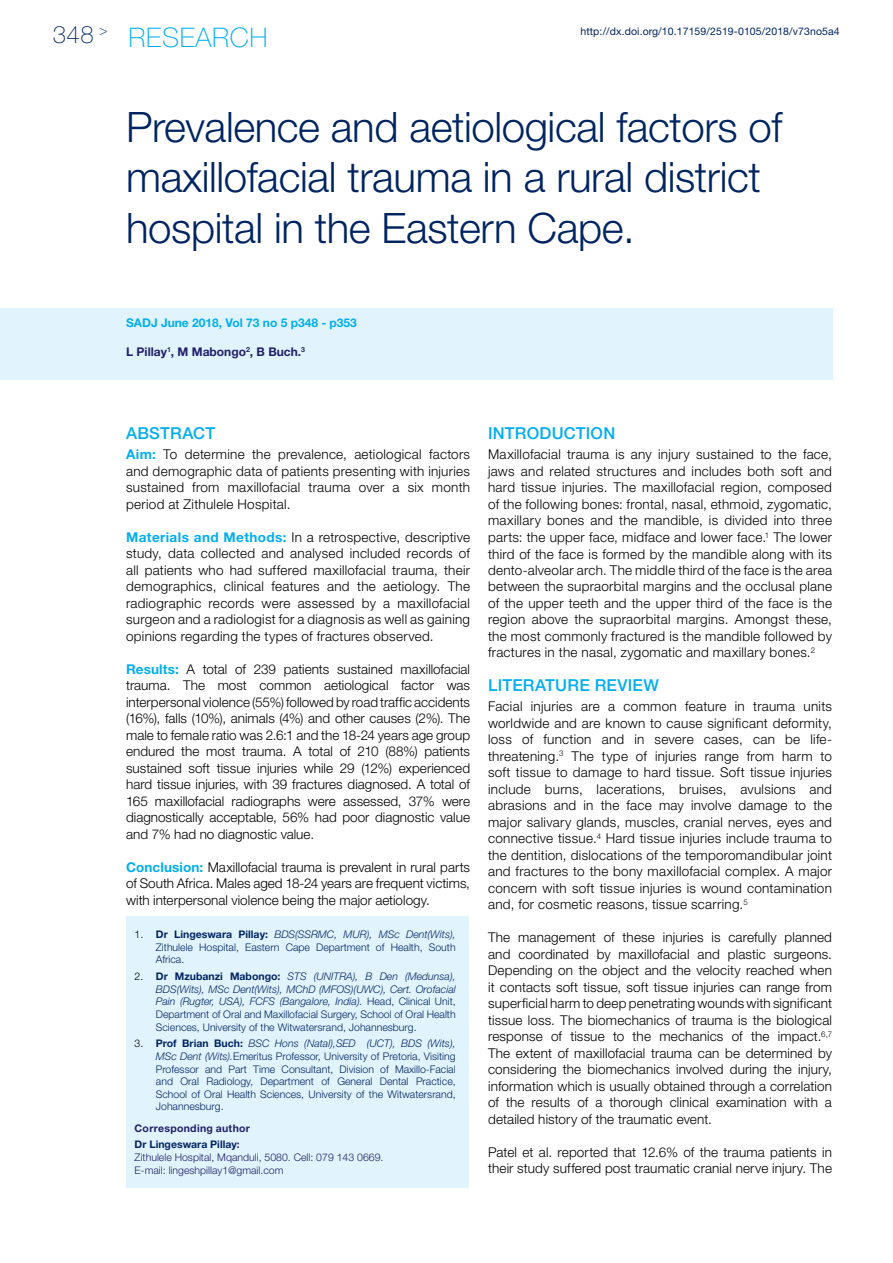
<style>
.page{position:relative;width:893px;height:1263px;background:#fff}
.page>*{position:absolute;margin:0;border:0;box-sizing:border-box;transform-origin:0 0}
.t1{font:300 42px/50.4px "Helvetica Neue LT Std";letter-spacing:-.01em;color:#002461}
.t2{font:100 27px "Helvetica Neue LT Std";letter-spacing:.025em;color:#00aeef}
.t3{font:500 16.5px "Helvetica Neue LT Std";color:#00aeef}
.t4{font:300 13.5px/16.5px "Helvetica Neue LT Std";letter-spacing:.01em;color:#000;text-align:justify}
.t5{font:700 12px "Helvetica Neue LT Std";color:#00aeef}
.t6{font:700 12px "Helvetica Neue LT Std";color:#221e67}
.t7{font:300 10.5px/12.6px "Helvetica Neue LT Std";color:#002461;text-align:justify}
.t8{font:300 10.5px/12.6px "Helvetica Neue LT Std";color:#221e67}
.t9{font:10.5px "Helvetica Neue LT Std";letter-spacing:.01em;color:#002461}
.t10{font:700 10.5px/16.8px "Helvetica Neue LT Std";letter-spacing:.025em;color:#221e67}
.s1{font-size:24px;color:#002461}
.s2{font-weight:700;color:#00aeef}
.s3{color:#000}
.s4{font-weight:700}
.s5{font-style:italic}
.s6{color:#002461}
</style>
<div class="page">
<div style="left:126px;top:917px;width:343px;height:271px;background:#e1f4fd"></div>
<div style="left:0;top:308px;width:832px;height:71px;background:#e1f4fd"></div>
<h2 class="t2" style="left:53px;top:22px;width:217px"><span class="s1">348</span> <sup>&gt;</sup> RESEARCH</h2>
<p class="t9" style="left:581px;top:25px;width:261px">http://dx.doi.org/10.17159/2519-0105/2018/v73no5a4</p>
<h1 class="t1" style="left:126px;top:101px;width:657px">Prevalence and aetiological factors of maxillofacial trauma in a rural district hospital in the Eastern Cape.</h1>
<p class="t5" style="left:126px;top:316px;width:232px">SADJ June 2018, Vol 73 no 5 p348 - p353</p>
<p class="t6" style="left:126px;top:344px;width:180px">L Pillay<sup>1</sup>, M Mabongo<sup>2</sup>, B Buch.<sup>3</sup></p>
<p class="t3" style="left:126px;top:423px;width:24px">ABSTRACT</p>
<p class="t4" style="left:126px;top:446px;width:345px"><span class="s2">Aim:</span> To determine the prevalence, aetiological factors and demographic data of patients presenting with injuries sustained from maxillofacial trauma over a six month period at Zithulele Hospital.</p>
<p class="t4" style="left:126px;top:529px;width:345px"><span class="s2">Materials and Methods:</span> In a retrospective, descriptive study, data collected and analysed included records of all patients who had suffered maxillofacial trauma, their demographics, clinical features and the aetiology. The radiographic records were assessed by a maxillofacial surgeon and a radiologist for a diagnosis as well as gaining opinions regarding the types of fractures observed.</p>
<p class="t4" style="left:126px;top:661px;width:345px"><span class="s2">Results:</span> A total of 239 patients sustained maxillofacial trauma. The most common aetiological factor was interpersonal violence (55%) followed by road traffic accidents (16%), falls (10%), animals (4%) and other causes (2%). The male to female ratio was 2.6:1 and the 18-24 years age group endured the most trauma. A total of 210 (88%) patients sustained soft tissue injuries while 29 (12%) experienced hard tissue injuries, with 39 fractures diagnosed. A total of 165 maxillofacial radiographs were assessed, 37% were diagnostically acceptable, 56% had poor diagnostic value and 7% had no diagnostic value.</p>
<p class="t4" style="left:126px;top:859px;width:345px"><span class="s2">Conclusion:</span> Maxillofacial trauma is prevalent in rural parts of South Africa. Males aged 18-24 years are frequent victims, with interpersonal violence being the major aetiology.</p>
<p class="t7" style="left:156px;top:928px;width:301px;text-indent:-21px"><span class="s3">1.</span> <span class="s4">Dr Lingeswara Pillay:</span> <span class="s5">BDS(SSRMC, MUR), MSc Dent(Wits), </span>Zithulele Hospital, Eastern Cape Department of Health, South Africa.</p>
<p class="t7" style="left:156px;top:970px;width:301px;text-indent:-21px"><span class="s3">2.</span> <span class="s4">Dr Mzubanzi Mabongo:</span> <span class="s5">STS (UNITRA), B Den (Medunsa), BDS(Wits), MSc Dent(Wits), MChD (MFOS)(UWC), Cert. Orofacial Pain (Rugter, USA), FCFS (Bangalore, India).</span> Head, Clinical Unit, Department of Oral and Maxillofacial Surgery, School of Oral Health Sciences, University of the Witwatersrand, Johannesburg.</p>
<p class="t7" style="left:156px;top:1037px;width:301px;text-indent:-21px"><span class="s3">3.</span> <span class="s4">Prof Brian Buch:</span> <span class="s5">BSC Hons (Natal),SED (UCT), BDS (Wits), MSc Dent (Wits).</span>Emeritus Professor, University of Pretoria, Visiting Professor and Part Time Consultant, Division of Maxillo-Facial and Oral Radiology, Department of General Dental Practice, School of Oral Health Sciences, University of the Witwatersrand, Johannesburg.</p>
<p class="t10" style="left:135px;top:1119px;width:117px">Corresponding author<br><span class="s6">Dr Lingeswara Pillay</span>:</p>
<p class="t8" style="left:135px;top:1151px;width:250px">Zithulele Hospital, Mqanduli, 5080. Cell: 079 143 0669.<br>E-mail: lingeshpillay1@gmail.com</p>
<p class="t3" style="left:488px;top:423px;width:17px">INTRODUCTION</p>
<p class="t4" style="left:488px;top:446px;width:345px">Maxillofacial trauma is any injury sustained to the face, jaws and related structures and includes both soft and hard tissue injuries. The maxillofacial region, composed of the following bones: frontal, nasal, ethmoid, zygomatic, maxillary bones and the mandible, is divided into three parts: the upper face, midface and lower face.<sup>1</sup> The lower third of the face is formed by the mandible along with its dento-alveolar arch. The middle third of the face is the area between the supraorbital margins and the occlusal plane of the upper teeth and the upper third of the face is the region above the supraorbital margins. Amongst these, the most commonly fractured is the mandible followed by fractures in the nasal, zygomatic and maxillary bones.<sup>2</sup></p>
<p class="t3" style="left:488px;top:675px;width:21px">LITERATURE</p>
<p class="t3" style="left:595px;top:675px;width:12px">REVIEW</p>
<p class="t4" style="left:488px;top:698px;width:345px">Facial injuries are a common feature in trauma units worldwide and are known to cause significant deformity, loss of function and in severe cases, can be life&shy;threatening.<sup>3</sup> The type of injuries range from harm to soft tissue to damage to hard tissue. Soft tissue injuries include burns, lacerations, bruises, avulsions and abrasions and in the face may involve damage to the major salivary glands, muscles, cranial nerves, eyes and connective tissue.<sup>4</sup> Hard tissue injuries include trauma to the dentition, dislocations of the temporomandibular joint and fractures to the bony maxillofacial complex. A major concern with soft tissue injuries is wound contamination and, for cosmetic reasons, tissue scarring.<sup>5</sup></p>
<p class="t4" style="left:488px;top:929px;width:345px">The management of these injuries is carefully planned and coordinated by maxillofacial and plastic surgeons.<br>Depending on the object and the velocity reached when it contacts soft tissue, soft tissue injuries can range from superficial harm to deep penetrating wounds with significant tissue loss. The biomechanics of trauma is the biological response of tissue to the mechanics of the impact.<sup>6,7<br></sup>The extent of maxillofacial trauma can be determined by considering the biomechanics involved during the injury, information which is usually obtained through a correlation of the results of a thorough clinical examination with a detailed history of the traumatic event.</p>
<p class="t4" style="left:488px;top:1143px;width:345px">Patel et al. reported that 12.6% of the trauma patients in their study suffered post traumatic cranial nerve injury. The</p>
</div>
